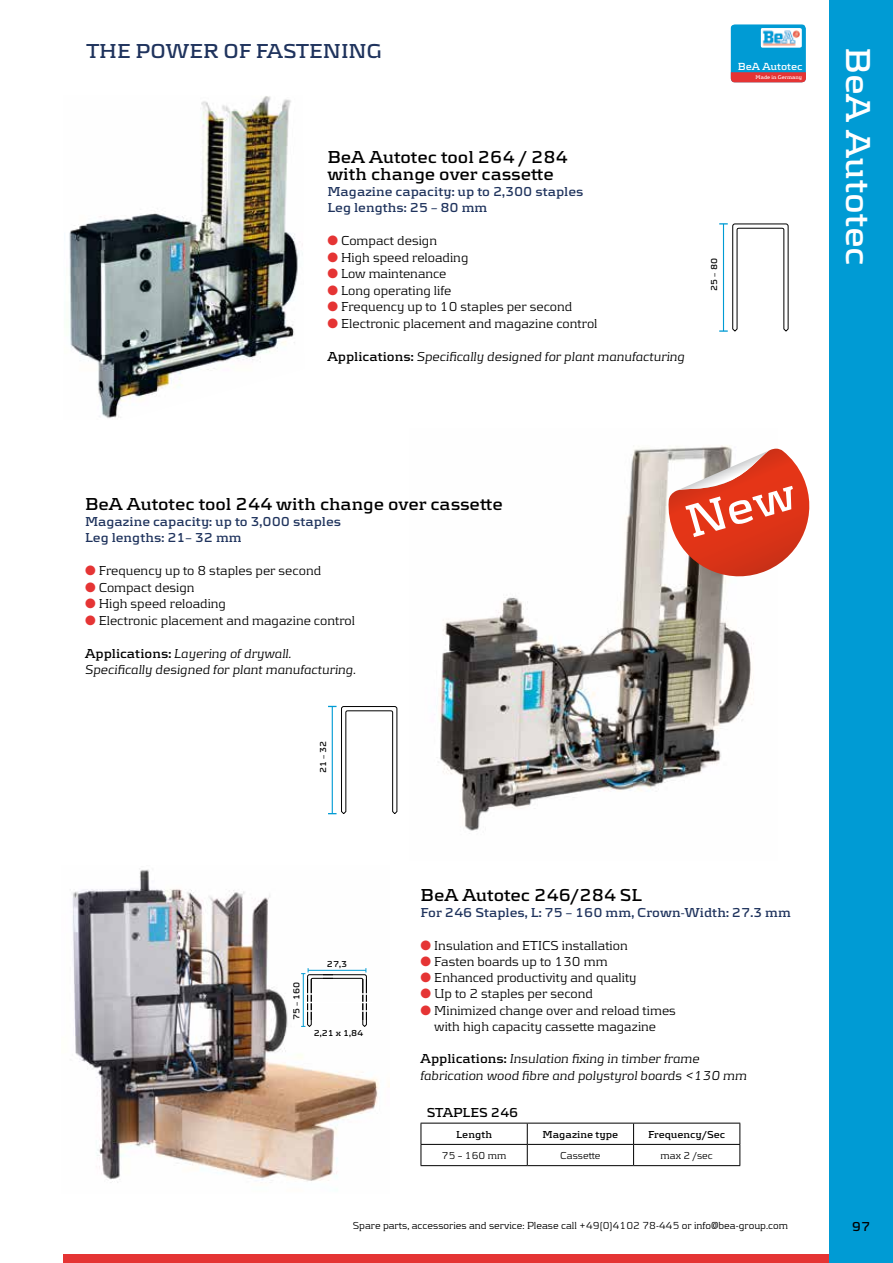
<style>
.page{position:relative;width:893px;height:1263px;background:#fff}
.page>*{position:absolute;margin:0;border:0;box-sizing:border-box;transform-origin:0 0}
.t1{font:700 36px "Be A";color:#fff}
.t2{font:700 21px "Be A";color:#1f335d}
.t3{font:700 18px/16.5px "Be A";color:#000}
.t4{font:13.5px/16.2px "Be A";color:#000;text-align:center}
.t5{font:italic 13.5px/16.2px "Be A";color:#000}
.t6{font:13.5px "Be ACE";color:#000}
.t7{font:700 13.5px/16.2px "Be ACE";color:#1f335d}
.t8{font:700 13.5px "Be A";color:#1f335d}
.t9{font:700 13.5px "Be A";color:#000}
.t10{font:700 10.65px "Be A";color:#fff}
.t11{font:10.5px "Be AEL";color:#000}
.t12{font:700 10.5px "Be A";color:#000}
.t13{font:10.5px "Be A";color:#000}
.t14{font:700 9px "Be A";color:#000}
.t15{font:700 5.4px "Be A";color:#fff}
.s1{color:#e53434}
.s2{font-weight:700;font-style:normal}
.s3{font-family:"Be ACE"}
.s4{font-style:inherit}
</style>
<div class="page">
<div style="left:829px;top:0;width:64px;height:1263px;background:#009bd4"></div>
<div style="left:64px;top:1254px;width:765px;height:9px;background:#e53434"></div>
<div style="left:731px;top:24px;width:75px;height:58px;background:#009bd4;border-radius:5px"></div>
<div style="left:761px;top:28px;width:41px;height:19px;background:#fff;border-radius:2px"></div>
<img style="left:761px;top:28px;width:39px;height:18px">
<svg style="left:731px;top:72px;width:75px;height:11px"></svg>
<img style="left:70px;top:869px;width:319px;height:314px">
<hr style="left:421px;top:1123px;width:106px;height:1px;background:#000">
<hr style="left:527px;top:1123px;width:107px;height:1px;background:#000">
<hr style="left:634px;top:1123px;width:106px;height:1px;background:#000">
<hr style="left:421px;top:1144px;width:106px;height:1px;background:#000">
<svg style="left:421px;top:1123px;width:1px;height:42px"></svg>
<hr style="left:527px;top:1144px;width:107px;height:1px;background:#000">
<svg style="left:527px;top:1123px;width:1px;height:42px"></svg>
<hr style="left:634px;top:1144px;width:106px;height:1px;background:#000">
<svg style="left:633px;top:1123px;width:1px;height:42px"></svg>
<svg style="left:739px;top:1123px;width:1px;height:42px"></svg>
<hr style="left:421px;top:1165px;width:106px;height:1px;background:#000">
<hr style="left:527px;top:1165px;width:107px;height:1px;background:#000">
<hr style="left:634px;top:1165px;width:106px;height:1px;background:#000">
<img style="left:69px;top:96px;width:234px;height:322px">
<svg style="left:301px;top:968px;width:67px;height:59px"></svg>
<hr style="left:306px;top:993px;width:68px;height:2px;background:#fff">
<hr style="left:306px;top:1002px;width:68px;height:1px;background:#fff">
<hr style="left:306px;top:1010px;width:68px;height:2px;background:#fff">
<img style="left:438px;top:445px;width:339px;height:386px">
<svg style="left:719px;top:223px;width:70px;height:109px"></svg>
<svg style="left:328px;top:706px;width:70px;height:109px"></svg>
<svg style="left:668px;top:449px;width:142px;height:137px"></svg>
<h2 class="t2" style="left:86px;top:39px;width:297px">THE POWER OF FASTENING</h2>
<p class="t10" style="left:738px;top:60px;width:66px">BeA Autotec</p>
<p class="t15" style="left:756px;top:74px;width:48px">Made in Germany</p>
<h3 class="t3" style="left:327px;top:148px;width:242px">BeA Autotec tool 264 / 284 with change over cassette</h3>
<p class="t7" style="left:327px;top:183px;width:258px">Magazine capacity: up to 2,300 staples<br>Leg lengths: 25 – 80 mm</p>
<p class="t6" style="left:327px;top:233px;width:111px"><span class="s1">●</span> Compact design</p>
<p class="t6" style="left:327px;top:249px;width:143px"><span class="s1">●</span> High speed reloading</p>
<p class="t6" style="left:327px;top:266px;width:121px"><span class="s1">●</span> Low maintenance</p>
<p class="t6" style="left:327px;top:282px;width:125px"><span class="s1">●</span> Long operating life</p>
<p class="t6" style="left:327px;top:299px;width:246px"><span class="s1">●</span> Frequency up to 10 staples per second</p>
<p class="t6" style="left:327px;top:315px;width:272px"><span class="s1">●</span> Electronic placement and magazine control</p>
<p class="t5" style="left:327px;top:348px;width:359px"><span class="s2">Applications:</span> Specifically designed for plant manufacturing</p>
<p class="t14" style="left:709px;top:291px;width:34px;rotate:-90deg">25 – 80</p>
<h1 class="t1" style="left:879px;top:47px;width:221px;rotate:90deg">BeA Autotec</h1>
<h3 class="t3" style="left:85px;top:495px;width:419px"><span class="s3">BeA</span> Autotec <span class="s3">tool 244</span> with change over cassette</h3>
<p class="t7" style="left:85px;top:513px;width:258px">Magazine capacity: up to 3,000 staples<br>Leg lengths: 21– 32 mm</p>
<p class="t4" style="left:85px;top:562px;width:238px"><span class="s1">●</span> Frequency up to 8 staples per second</p>
<p class="t4" style="left:85px;top:579px;width:111px"><span class="s1">●</span> Compact design</p>
<p class="t4" style="left:85px;top:595px;width:143px"><span class="s1">●</span> High speed reloading</p>
<p class="t4" style="left:85px;top:612px;width:272px"><span class="s1">●</span> Electronic placement and magazine control</p>
<p class="t5" style="left:85px;top:644px;width:273px"><span class="s2">Applications:</span> Layering of drywall.<br>Specifically designed for plant manufacturing.</p>
<p class="t14" style="left:318px;top:773px;width:34px;rotate:-90deg">21 – 32</p>
<p class="t14" style="left:291px;top:1020px;width:40px;rotate:-90deg">75 – 160</p>
<p class="t14" style="left:327px;top:958px;width:22px">27,3</p>
<p class="t14" style="left:314px;top:1028px;width:51px">2,21 x 1,84</p>
<h3 class="t3" style="left:421px;top:886px;width:223px">BeA Autotec 246/284 SL</h3>
<p class="t8" style="left:421px;top:905px;width:372px">For 246 Staples, L: 75 – 160 mm, Crown-Width: 27.3 mm</p>
<p class="t4" style="left:421px;top:937px;width:209px"><span class="s1">●</span> Insulation and ETICS installation</p>
<p class="t4" style="left:421px;top:953px;width:188px"><span class="s1">●</span> Fasten boards up to 130 mm</p>
<p class="t4" style="left:421px;top:969px;width:218px"><span class="s1">●</span> Enhanced productivity and quality</p>
<p class="t4" style="left:421px;top:985px;width:174px"><span class="s1">●</span> Up to 2 staples per second</p>
<p class="t4" style="left:421px;top:1002px;width:257px"><span class="s1">●</span> Minimized change over and reload times with high capacity cassette magazine</p>
<p class="t5" style="left:421px;top:1050px;width:328px"><span class="s2">Applications:</span> Insulation fixing in timber frame fabrication wood fibre and polystyrol boards &lt;130 mm</p>
<p class="t9" style="left:427px;top:1104px;width:93px">STAPLES 246</p>
<p class="t12" style="left:456px;top:1128px;width:37px">Length</p>
<p class="t12" style="left:543px;top:1128px;width:77px">Magazine type</p>
<p class="t12" style="left:648px;top:1128px;width:79px">Frequency/Sec</p>
<p class="t13" style="left:442px;top:1149px;width:66px">75 – 160 mm</p>
<p class="t13" style="left:560px;top:1149px;width:42px">Cassette</p>
<p class="t13" style="left:661px;top:1149px;width:54px">max 2 /sec</p>
<p class="t11" style="left:353px;top:1219px;width:437px">Spare parts, accessories and service: Please call +49(0)4102 78-445 or info@<span class="s4">bea</span>-group.com</p>
<p class="t9" style="left:852px;top:1219px;width:20px">97</p>
</div>
